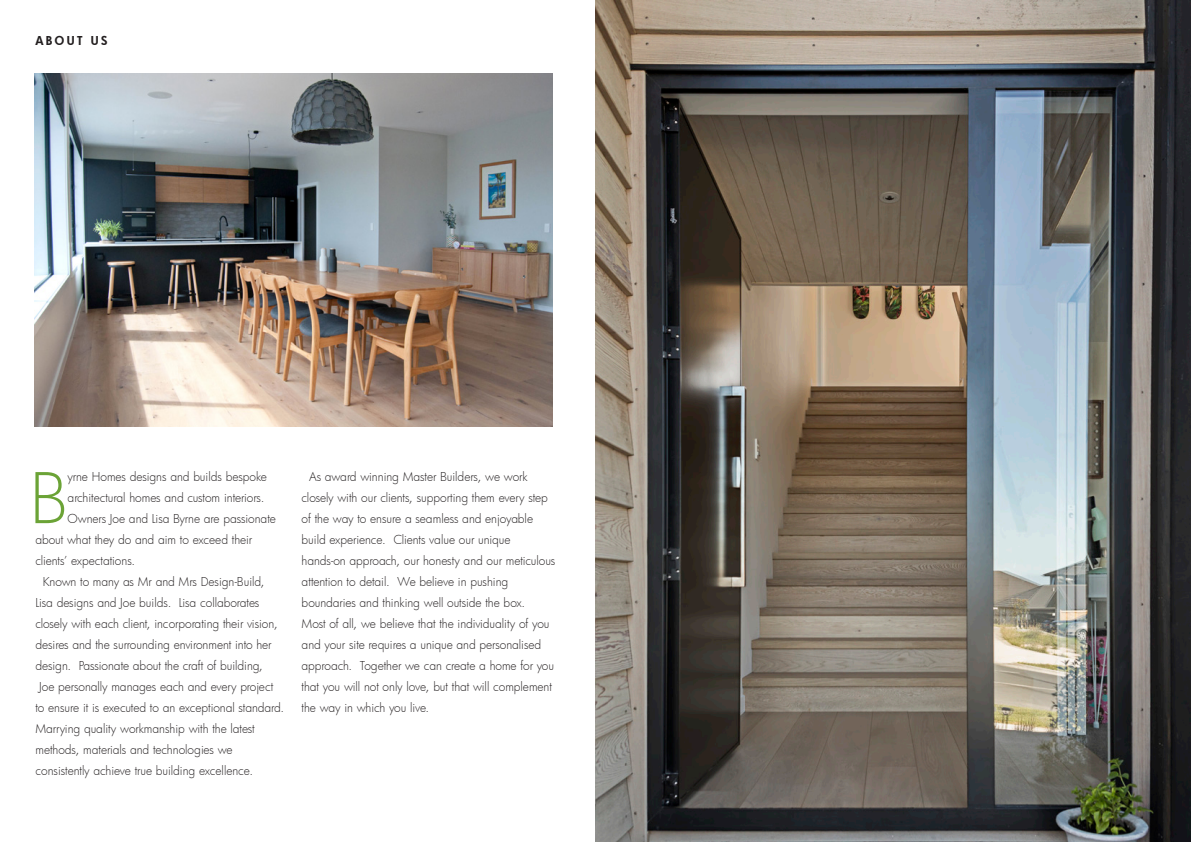
<style>
.page{position:relative;width:1191px;height:842px;background:#fff}
.page>*{position:absolute;margin:0;border:0;box-sizing:border-box;transform-origin:0 0}
.t1{font:300 67.7px "Futura";color:#6ba336}
.t2{font:300 12px/21px "Futura";letter-spacing:-.005em;color:#231f20}
.t3{font:800 12px "Futura";letter-spacing:.2em;color:#231f20}
</style>
<div class="page">
<img style="left:34px;top:74px;width:519px;height:353px">
<img style="left:595px;top:0;width:596px;height:842px">
<p class="t3" style="left:35px;top:32px;width:73px">ABOUT US</p>
<h1 class="t1" style="left:29px;top:453px;width:40px">B</h1>
<p class="t2" style="left:68px;top:466px;width:201px">yrne Homes designs and builds bespoke</p>
<p class="t2" style="left:68px;top:487px;width:198px">architectural homes and custom interiors.</p>
<p class="t2" style="left:68px;top:508px;width:210px">Owners Joe and Lisa Byrne are passionate</p>
<p class="t2" style="left:35px;top:529px;width:218px">about what they do and aim to exceed their</p>
<p class="t2" style="left:35px;top:550px;width:101px">clients’ expectations.</p>
<p class="t2" style="left:43px;top:571px;width:223px">Known to many as Mr and Mrs Design-Build,</p>
<p class="t2" style="left:35px;top:592px;width:225px">Lisa designs and Joe builds. Lisa collaborates</p>
<p class="t2" style="left:35px;top:613px;width:244px">closely with each client, incorporating their vision,</p>
<p class="t2" style="left:35px;top:634px;width:238px">desires and the surrounding environment into her</p>
<p class="t2" style="left:35px;top:655px;width:229px">design. Passionate about the craft of building,</p>
<p class="t2" style="left:39px;top:676px;width:236px">Joe personally manages each and every project</p>
<p class="t2" style="left:35px;top:697px;width:250px">to ensure it is executed to an exceptional standard.</p>
<p class="t2" style="left:35px;top:718px;width:221px">Marrying quality workmanship with the latest</p>
<p class="t2" style="left:35px;top:739px;width:199px">methods, materials and technologies we</p>
<p class="t2" style="left:35px;top:760px;width:219px">consistently achieve true building excellence.</p>
<p class="t2" style="left:302px;top:466px;width:255px;text-indent:7px">As award winning Master Builders, we work closely with our clients, supporting them every step of the way to ensure a seamless and enjoyable build experience. Clients value our unique hands-on approach, our honesty and our meticulous attention to detail. We believe in pushing boundaries and thinking well outside the box.<br>Most of all, we believe that the individuality of you and your site requires a unique and personalised approach. Together we can create a home for you that you will not only love, but that will complement the way in which you live.</p>
</div>
